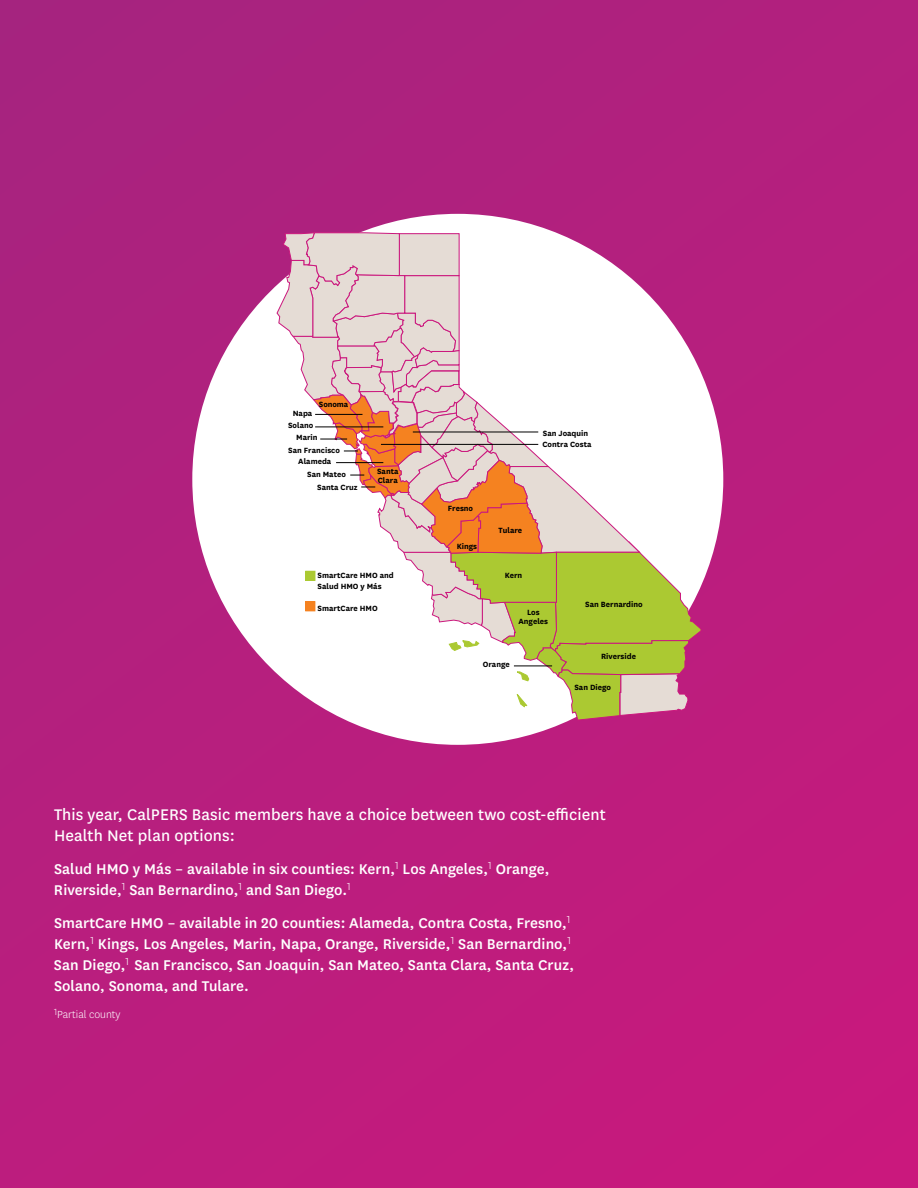
<style>
.page{position:relative;width:918px;height:1188px;background:#fff}
.page>*{position:absolute;margin:0;border:0;box-sizing:border-box;transform-origin:0 0}
.t1{font:18px/21px "Centene Sans";letter-spacing:.005em;color:#fff}
.t2{font:500 16.5px/21px "Centene Sans";letter-spacing:.005em;color:#fff}
.t3{font:300 12px "Centene Sans";color:#fff}
.t4{font:700 8.85px/8.9px "Centene Sans";color:#000}
</style>
<div class="page">
<div style="left:0;top:0;width:918px;height:1188px;background:linear-gradient(to right,#b1207e,#c01c7d)"></div>
<div style="left:192px;top:214px;width:531px;height:531px;background:#fff;border-radius:50%"></div>
<svg style="left:276px;top:232px;width:426px;height:489px"></svg>
<hr style="left:315px;top:427px;width:68px;height:1px;background:#000">
<p class="t4" style="left:319px;top:399px;width:31px">Sonoma</p>
<p class="t4" style="left:293px;top:408px;width:21px">Napa</p>
<p class="t4" style="left:288px;top:420px;width:27px">Solano</p>
<p class="t4" style="left:296px;top:432px;width:23px">Marin</p>
<p class="t4" style="left:288px;top:445px;width:53px">San Francisco</p>
<p class="t4" style="left:298px;top:456px;width:35px">Alameda</p>
<p class="t4" style="left:307px;top:469px;width:40px">San Mateo</p>
<p class="t4" style="left:317px;top:482px;width:42px">Santa Cruz</p>
<p class="t4" style="left:377px;top:467px;width:23px">Santa<br>Clara</p>
<p class="t4" style="left:318px;top:569px;width:78px;line-height:11.1px">SmartCare HMO and<br>Salud HMO y Más</p>
<p class="t4" style="left:318px;top:603px;width:62px">SmartCare HMO</p>
<p class="t4" style="left:543px;top:428px;width:47px">San Joaquin</p>
<p class="t4" style="left:542px;top:439px;width:51px">Contra Costa</p>
<p class="t4" style="left:448px;top:503px;width:27px">Fresno</p>
<p class="t4" style="left:457px;top:541px;width:22px">Kings</p>
<p class="t4" style="left:499px;top:525px;width:25px">Tulare</p>
<p class="t4" style="left:505px;top:570px;width:19px">Kern</p>
<p class="t4" style="left:518px;top:607px;width:31px;text-align:center">Los<br>Angeles</p>
<p class="t4" style="left:585px;top:599px;width:59px">San Bernardino</p>
<p class="t4" style="left:483px;top:659px;width:28px">Orange</p>
<p class="t4" style="left:601px;top:652px;width:36px">Riverside</p>
<p class="t4" style="left:574px;top:682px;width:38px">San Diego</p>
<p class="t1" style="left:54px;top:803px;width:553px">This year, CalPERS Basic members have a choice between two cost-efficient<br>Health Net plan options:</p>
<p class="t2" style="left:54px;top:857px;width:497px">Salud HMO y Más – available in six counties: Kern,<sup>1</sup> Los Angeles,<sup>1</sup> Orange,<br>Riverside,<sup>1</sup> San Bernardino,<sup>1</sup> and San Diego.<sup>1</sup></p>
<p class="t2" style="left:54px;top:911px;width:522px">SmartCare HMO – available in 20 counties: Alameda, Contra Costa, Fresno,<sup>1<br></sup>Kern,<sup>1</sup> Kings, Los Angeles, Marin, Napa, Orange, Riverside,<sup>1</sup> San Bernardino,<sup>1<br></sup>San Diego,<sup>1</sup> San Francisco, San Joaquin, San Mateo, Santa Clara, Santa Cruz, Solano, Sonoma, and Tulare.</p>
<p class="t3" style="left:54px;top:1006px;width:68px"><sup>1</sup>Partial county</p>
</div>
